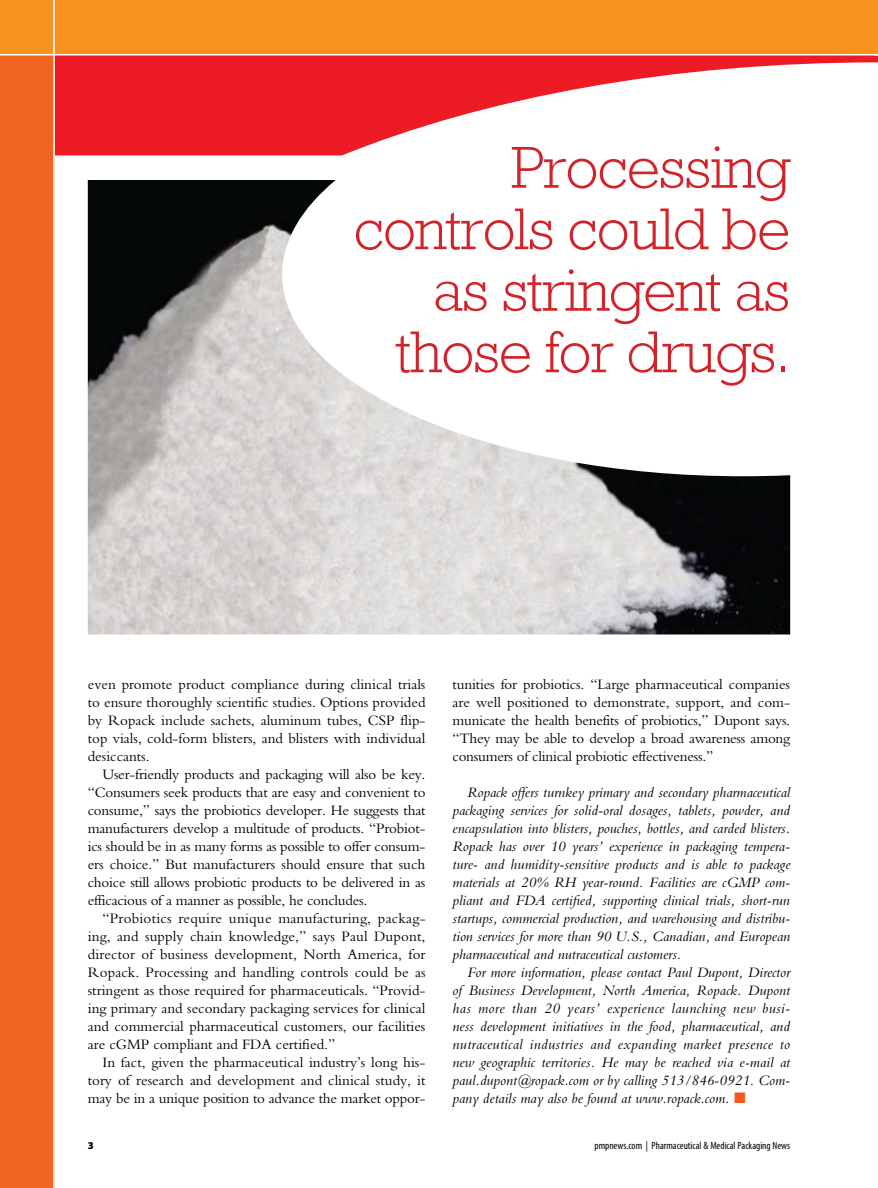
<style>
.page{position:relative;width:878px;height:1188px;background:#fff}
.page>*{position:absolute;margin:0;border:0;box-sizing:border-box;transform-origin:0 0}
.t1{font:300 60px/61.5px "Rockwell Std";letter-spacing:-.02em;color:#d2232a;text-align:right}
.t2{font:15px/18px "Bembo Std";letter-spacing:-.015em;color:#000;text-align:justify}
.t3{font:italic 15px/18px "Bembo Std";color:#000;text-align:justify}
.t4{font:condensed 10.5px "Myriad Pro";color:#000}
.t5{font:900 10.5px "Myriad Pro";color:#000}
.s1{font-family:"Canon Custom End Bugs";font-style:normal;color:#f15a22}
</style>
<div class="page">
<svg style="left:55px;top:56px;width:823px;height:99px;fill:#ed1c24"></svg>
<div style="left:0;top:0;width:878px;height:54px;background:#f7931e"></div>
<div style="left:0;top:54px;width:54px;height:1134px;background:#f26522"></div>
<hr style="left:0;top:54px;width:877px;height:2px;background:#fff">
<hr style="left:53px;top:0;width:2px;height:1188px;background:#fff">
<img style="left:88px;top:180px;width:702px;height:454px">
<h1 class="t1" style="left:353px;top:137px;width:438px">Processing controls could be as stringent as those for drugs.</h1>
<p class="t2" style="left:88px;top:675px;width:339px">even promote product compliance during clinical trials to ensure thoroughly scientific studies. Options provided by Ropack include sachets, aluminum tubes, CSP flip&shy;top vials, cold-form blisters, and blisters with individual desiccants.</p>
<p class="t2" style="left:88px;top:765px;width:339px;text-indent:15px">User-friendly products and packaging will also be key. “Consumers seek products that are easy and convenient to consume,” says the probiotics developer. He suggests that manufacturers develop a multitude of products. “Probiot&shy;ics should be in as many forms as possible to offer consum&shy;ers choice.” But manufacturers should ensure that such choice still allows probiotic products to be delivered in as efficacious of a manner as possible, he concludes.</p>
<p class="t2" style="left:88px;top:909px;width:339px;text-indent:15px">“Probiotics require unique manufacturing, packag&shy;ing, and supply chain knowledge,” says Paul Dupont, director of business development, North America, for Ropack. Processing and handling controls could be as stringent as those required for pharmaceuticals. “Provid&shy;ing primary and secondary packaging services for clinical and commercial pharmaceutical customers, our facilities are cGMP compliant and FDA certified.”</p>
<p class="t2" style="left:88px;top:1053px;width:339px;text-indent:15px">In fact, given the pharmaceutical industry’s long his&shy;tory of research and development and clinical study, it may be in a unique position to advance the market oppor-</p>
<p class="t2" style="left:452px;top:675px;width:339px">tunities for probiotics. “Large pharmaceutical companies are well positioned to demonstrate, support, and com&shy;municate the health benefits of probiotics,” Dupont says. “They may be able to develop a broad awareness among consumers of clinical probiotic effectiveness.”</p>
<p class="t3" style="left:452px;top:782px;width:339px;text-indent:15px">Ropack offers turnkey primary and secondary pharmaceutical packaging services for solid-oral dosages, tablets, powder, and encapsulation into blisters, pouches, bottles, and carded blisters.<br>Ropack has over 10 years’ experience in packaging tempera&shy;ture- and humidity-sensitive products and is able to package materials at 20% RH year-round. Facilities are cGMP com&shy;pliant and FDA certified, supporting clinical trials, short-run startups, commercial production, and warehousing and distribu&shy;tion services for more than 90 U.S., Canadian, and European pharmaceutical and nutraceutical customers.</p>
<p class="t3" style="left:452px;top:962px;width:339px;text-indent:15px">For more information, please contact Paul Dupont, Director of Business Development, North America, Ropack. Dupont has more than 20 years’ experience launching new busi&shy;ness development initiatives in the food, pharmaceutical, and nutraceutical industries and expanding market presence to new geographic territories. He may be reached via e-mail at paul.dupont@ropack.com or by calling 513/846-0921. Com&shy;pany details may also be found at www.ropack.com. <span class="s1">0</span></p>
<p class="t5" style="left:88px;top:1140px;width:8px">3</p>
<p class="t4" style="left:594px;top:1139px;width:197px">pmpnews.com | Pharmaceutical &amp; Medical Packaging News</p>
</div>
